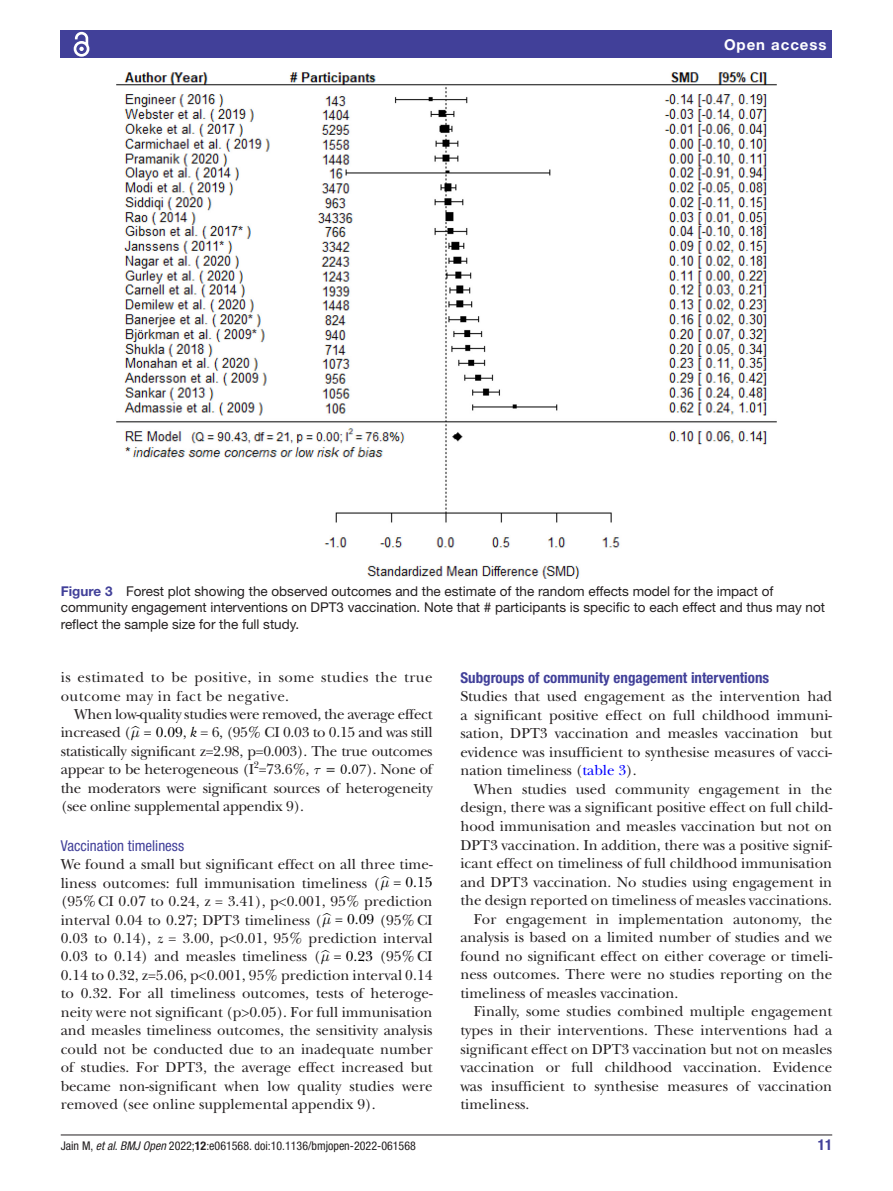
<style>
.page{position:relative;width:893px;height:1191px;background:#fff}
.page>*{position:absolute;margin:0;border:0;box-sizing:border-box;transform-origin:0 0}
.t1{font:15px/18.5px "New Baskerville";color:#231f20;text-align:justify}
.t2{font:15px/18.5px "New Baskerville";letter-spacing:.03em;color:#231f20}
.t3{font:700 condensed 15px "Helvetica Neue LT Std";color:#414099}
.t4{font:condensed 15px "Helvetica Neue LT Std";color:#414099}
.t5{font:700 15px "Helvetica Neue LT Std";letter-spacing:.065em;color:#fff}
.t6{font:13.5px/16.2px "Helvetica Neue LT Std";color:#231f20}
.t7{font:condensed 12px "Helvetica Neue LT Std";color:#231f20}
.s1{font-weight:700;color:#414099}
.s2{font-family:"CMMI10";color:#000}
.s3{color:#000}
.s4{font-family:"Classical Garamond BT";font-style:italic;font-size:13.5px;color:#000}
.s5{font-family:"CMMI9";font-size:13.5px;color:#000}
.s6{font-family:"Classical Garamond BT";font-size:13.5px;color:#000}
.s7{font-style:italic}
.s8{color:#00f}
.s9{font-weight:700}
</style>
<div class="page">
<hr style="left:61px;top:1134px;width:771px;height:1px;background:#231f20">
<div style="left:61px;top:31px;width:771px;height:27px;background:#414099"></div>
<svg style="left:73px;top:31px;width:17px;height:26px"></svg>
<img style="left:116px;top:73px;width:661px;height:505px">
<p class="t5" style="left:724px;top:35px;width:104px">Open access</p>
<p class="t6" style="left:61px;top:583px;width:766px"><span class="s1">Figure 3</span> Forest plot showing the observed outcomes and the estimate of the random effects model for the impact of community engagement interventions on DPT3 vaccination. Note that # participants is specific to each effect and thus may not reflect the sample size for the full study.</p>
<p class="t2" style="left:61px;top:668px;width:373px">is estimated to be positive, in some studies the true outcome may in fact be negative.</p>
<p class="t1" style="left:61px;top:705px;width:373px;text-indent:14px">When low-quality studies were removed, the average effect increased (<span class="s2">µ</span> <span class="s3">= 0.09</span>, <span class="s4">k</span> = 6, (95% CI 0.03 to 0.15 and was still statistically significant z=2.98, p=0.003). The true outcomes appear to be heterogeneous (I<sup>2</sup>=73.6%, <span class="s5">τ</span> <span class="s6">= 0.07</span>). None of the moderators were significant sources of heterogeneity (see online supplemental appendix 9).</p>
<p class="t4" style="left:61px;top:836px;width:125px">Vaccination timeliness</p>
<p class="t1" style="left:61px;top:855px;width:373px">We found a small but significant effect on all three time&shy;liness outcomes: full immunisation timeliness (<span class="s2">µ</span> <span class="s3">= 0.15 </span>(95%CI 0.07 to 0.24, z = 3.41), p&lt;0.001, 95% prediction interval 0.04 to 0.27; DPT3 timeliness (<span class="s2">µ</span> <span class="s3">= 0.09</span> (95%CI 0.03 to 0.14), <span class="s7">z</span> = 3.00, p&lt;0.01, 95% prediction interval 0.03 to 0.14) and measles timeliness (<span class="s2">µ</span> <span class="s3">= 0.23</span> (95%CI 0.14 to 0.32, z=5.06, p&lt;0.001, 95% prediction interval 0.14 to 0.32. For all timeliness outcomes, tests of heteroge&shy;neity were not significant (p&gt;0.05). For full immunisation and measles timeliness outcomes, the sensitivity analysis could not be conducted due to an inadequate number of studies. For DPT3, the average effect increased but became non-significant when low quality studies were removed (see online supplemental appendix 9).</p>
<p class="t3" style="left:460px;top:668px;width:310px">Subgroups of community engagement interventions</p>
<p class="t1" style="left:460px;top:687px;width:373px">Studies that used engagement as the intervention had a significant positive effect on full childhood immuni&shy;sation, DPT3 vaccination and measles vaccination but evidence was insufficient to synthesise measures of vacci&shy;nation timeliness (<span class="s8">table 3</span>).</p>
<p class="t1" style="left:474px;top:780px;width:360px">When studies used community engagement in the</p>
<p class="t1" style="left:460px;top:798px;width:373px">design, there was a significant positive effect on full child-</p>
<p class="t1" style="left:460px;top:817px;width:373px">hood immunisation and measles vaccination but not on</p>
<p class="t1" style="left:460px;top:835px;width:373px">DPT3 vaccination. In addition, there was a positive signif-</p>
<p class="t1" style="left:460px;top:854px;width:373px">icant effect on timeliness of full childhood immunisation</p>
<p class="t1" style="left:460px;top:872px;width:373px">and DPT3 vaccination. No studies using engagement in</p>
<p class="t1" style="left:460px;top:891px;width:373px">the design reported on timeliness of measles vaccinations.</p>
<p class="t1" style="left:474px;top:909px;width:360px">For engagement in implementation autonomy, the</p>
<p class="t1" style="left:460px;top:928px;width:373px">analysis is based on a limited number of studies and we</p>
<p class="t1" style="left:460px;top:946px;width:373px">found no significant effect on either coverage or timeli-</p>
<p class="t1" style="left:460px;top:965px;width:373px">ness outcomes. There were no studies reporting on the</p>
<p class="t1" style="left:460px;top:984px;width:220px">timeliness of measles vaccination.</p>
<p class="t1" style="left:474px;top:1002px;width:360px">Finally, some studies combined multiple engagement</p>
<p class="t1" style="left:460px;top:1021px;width:373px">types in their interventions. These interventions had a</p>
<p class="t1" style="left:460px;top:1039px;width:373px">significant effect on DPT3 vaccination but not on measles</p>
<p class="t1" style="left:460px;top:1058px;width:373px">vaccination or full childhood vaccination. Evidence</p>
<p class="t1" style="left:460px;top:1076px;width:373px">was insufficient to synthesise measures of vaccination</p>
<p class="t1" style="left:460px;top:1095px;width:70px">timeliness.</p>
<p class="t7" style="left:61px;top:1138px;width:357px">Jain M, <span class="s7">et al</span>. <span class="s7">BMJ Open</span> 2022;<span class="s9">12</span>:e061568. doi:10.1136/bmjopen-2022-061568</p>
<p class="t3" style="left:818px;top:1135px;width:16px">11</p>
</div>
